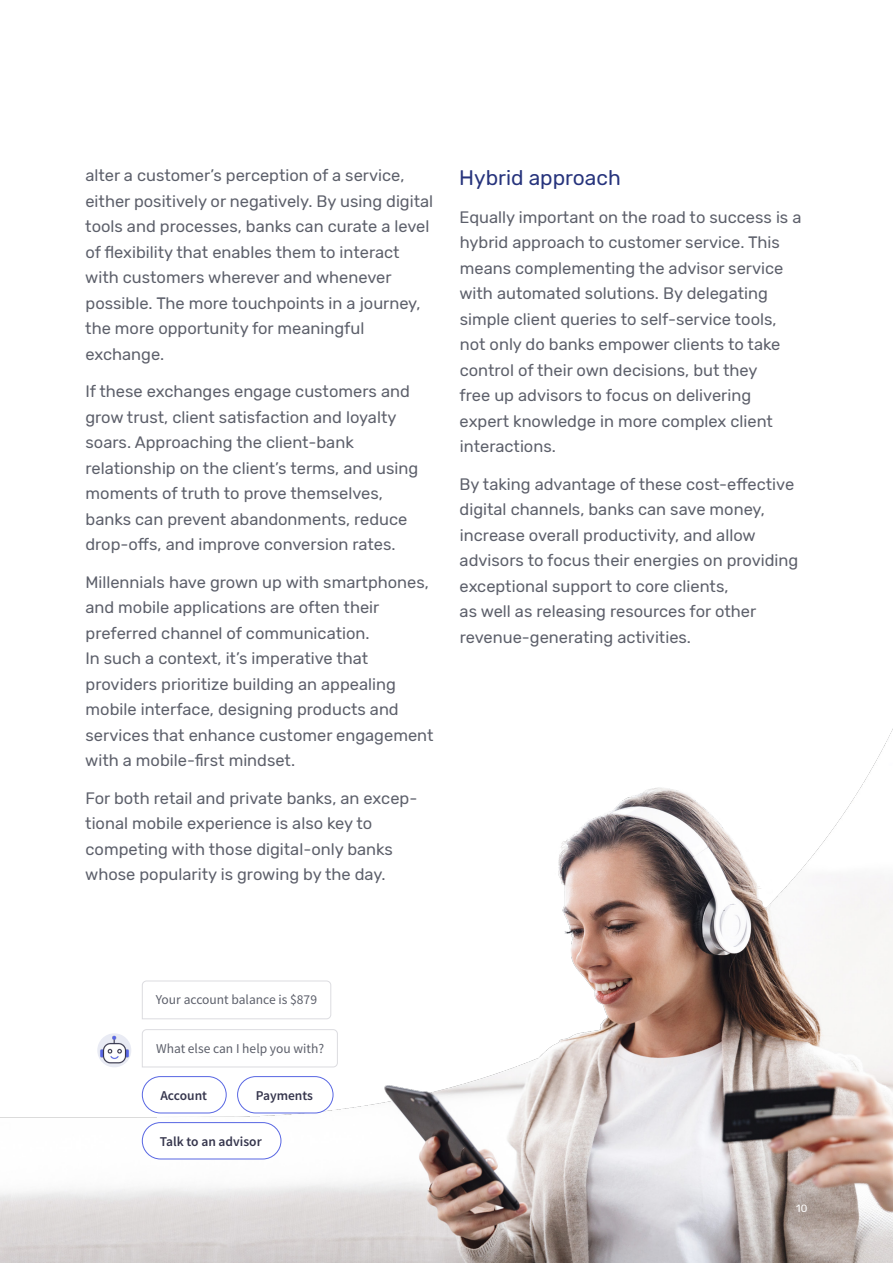
<style>
.page{position:relative;width:893px;height:1263px;background:#fff}
.page>*{position:absolute;margin:0;border:0;box-sizing:border-box;transform-origin:0 0}
.t1{font:21px "Rubik";color:#26337c}
.t2{font:16.5px/25.5px "Rubik";color:#5c5f6a}
.t3{font:13.5px "Source Sans Pro";color:#5c5f6a}
.t4{font:600 13.5px "Source Sans Pro";color:#36364d}
.t5{font:10.5px "Rubik";color:#fff}
</style>
<div class="page">
<img style="left:0;top:728px;width:893px;height:535px">
<svg style="left:142px;top:980px;width:190px;height:39px"></svg>
<svg style="left:142px;top:1029px;width:196px;height:39px"></svg>
<img style="left:97px;top:1033px;width:34px;height:34px;border-radius:17px">
<div style="left:142px;top:1076px;width:84px;height:37px;background:#fff;border-radius:18px"></div>
<div style="left:142px;top:1076px;width:85px;height:37px;border:1px solid #5866e3;border-radius:18px"></div>
<div style="left:142px;top:1122px;width:139px;height:37px;background:#fff;border-radius:18px"></div>
<div style="left:142px;top:1122px;width:139px;height:37px;border:1px solid #5866e3;border-radius:18px"></div>
<div style="left:238px;top:1076px;width:95px;height:37px;background:#fff;border-radius:18px"></div>
<div style="left:237px;top:1076px;width:96px;height:37px;border:1px solid #5866e3;border-radius:18px"></div>
<p class="t2" style="left:85px;top:163px;width:349px">alter a customer’s perception of a service, either positively or negatively. By using digital tools and processes, banks can curate a level of flexibility that enables them to interact with customers wherever and whenever possible. The more touchpoints in a journey, the more opportunity for meaningful exchange.</p>
<p class="t2" style="left:85px;top:379px;width:334px">If these exchanges engage customers and grow trust, client satisfaction and loyalty soars. Approaching the client-bank relationship on the client’s terms, and using moments of truth to prove themselves, banks can prevent abandonments, reduce drop-offs, and improve conversion rates.</p>
<p class="t2" style="left:85px;top:570px;width:350px">Millennials have grown up with smartphones, and mobile applications are often their preferred channel of communication.<br>In such a context, it’s imperative that providers prioritize building an appealing mobile interface, designing products and services that enhance customer engagement with a mobile-first mindset.</p>
<p class="t2" style="left:85px;top:786px;width:334px">For both retail and private banks, an excep&shy;tional mobile experience is also key to competing with those digital-only banks whose popularity is growing by the day.</p>
<p class="t1" style="left:459px;top:166px;width:163px">Hybrid approach</p>
<p class="t2" style="left:459px;top:205px;width:344px">Equally important on the road to success is a hybrid approach to customer service. This means complementing the advisor service with automated solutions. By delegating simple client queries to self-service tools, not only do banks empower clients to take control of their own decisions, but they<br>free up advisors to focus on delivering expert knowledge in more complex client interactions.</p>
<p class="t2" style="left:460px;top:472px;width:340px">By taking advantage of these cost-effective digital channels, banks can save money, increase overall productivity, and allow advisors to focus their energies on providing exceptional support to core clients,<br>as well as releasing resources for other revenue-generating activities.</p>
<p class="t3" style="left:156px;top:991px;width:163px">Your account balance is $879</p>
<p class="t3" style="left:156px;top:1040px;width:170px">What else can I help you with?</p>
<p class="t4" style="left:160px;top:1086px;width:48px">Account</p>
<p class="t4" style="left:160px;top:1132px;width:103px">Talk to an advisor</p>
<p class="t4" style="left:256px;top:1086px;width:59px">Payments</p>
<p class="t5" style="left:796px;top:1202px;width:13px">10</p>
</div>
